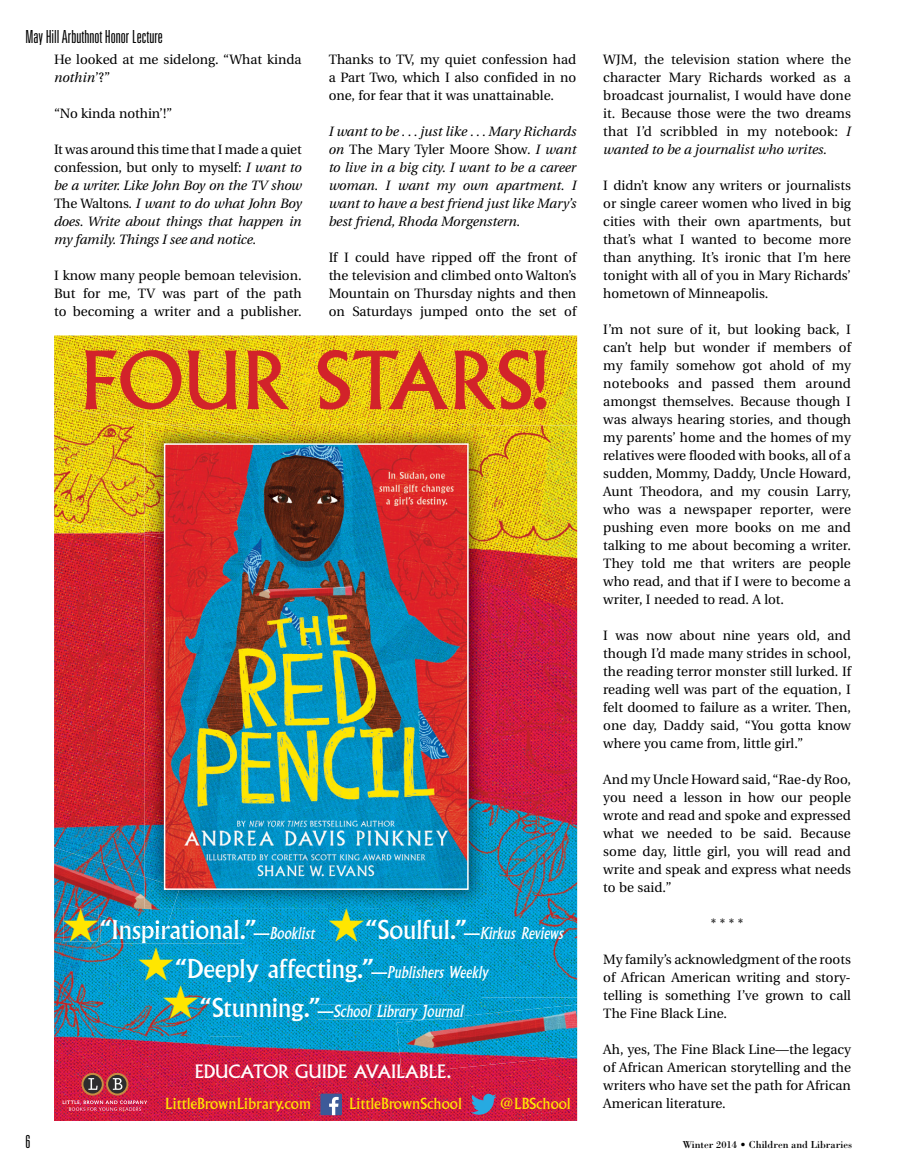
<style>
.page{position:relative;width:905px;height:1175px;background:#fff}
.page>*{position:absolute;margin:0;border:0;box-sizing:border-box;transform-origin:0 0}
.t1{font:78px "Albertus";color:#d2232a}
.t2{font:25.5px "Albertus";letter-spacing:-.015em;color:#fff}
.t3{font:300 ultra-condensed 18px "Univers";color:#000}
.t4{font:18px "Albertus";letter-spacing:-.01em;color:#fff}
.t5{font:italic 16.2px "Albertus";color:#fff}
.t6{font:15px "Albertus";color:#ffe600}
.t7{font:13.5px/18px "Utopia";color:#000;text-align:justify}
.t8{font:italic 13.5px/18px "Utopia";letter-spacing:-.01em;color:#000;text-align:justify}
.t9{font:10.5px "Bodoni";color:#000}
.s1{font-style:italic}
.s2{font-style:normal}
.s3{font-style:italic;font-size:16.2px}
.s4{font-style:normal;font-size:25.5px}
</style>
<div class="page">
<img style="left:54px;top:335px;width:523px;height:90px">
<img style="left:209px;top:909px;width:212px;height:211px">
<img style="left:421px;top:997px;width:156px;height:123px">
<img style="left:54px;top:1036px;width:155px;height:84px">
<img style="left:242px;top:920px;width:14px;height:23px">
<img style="left:318px;top:1004px;width:78px;height:15px">
<div style="left:320px;top:1093px;width:22px;height:22px;background:#3d5a98"></div>
<svg style="left:329px;top:1096px;width:9px;height:19px"></svg>
<img style="left:54px;top:534px;width:188px;height:502px">
<img style="left:54px;top:407px;width:111px;height:127px">
<img style="left:481px;top:425px;width:96px;height:572px">
<img style="left:380px;top:909px;width:101px;height:88px">
<img style="left:54px;top:847px;width:119px;height:73px">
<img style="left:115px;top:920px;width:54px;height:16px">
<img style="left:63px;top:1072px;width:84px;height:38px">
<img style="left:260px;top:424px;width:228px;height:19px">
<img style="left:242px;top:890px;width:138px;height:19px">
<img style="left:145px;top:424px;width:115px;height:110px">
<img style="left:145px;top:534px;width:19px;height:16px">
<img style="left:380px;top:425px;width:108px;height:484px">
<img style="left:145px;top:876px;width:35px;height:33px">
<img style="left:167px;top:446px;width:298px;height:441px">
<div style="left:164px;top:443px;width:304px;height:447px;border:2px solid #fff"></div>
<svg style="left:471px;top:1093px;width:25px;height:21px"></svg>
<img style="left:396px;top:1004px;width:181px;height:69px">
<img style="left:427px;top:1016px;width:37px;height:3px">
<svg style="left:63px;top:908px;width:35px;height:33px"></svg>
<svg style="left:329px;top:908px;width:35px;height:33px"></svg>
<svg style="left:139px;top:947px;width:59px;height:72px;background:#0c96c4"></svg>
<h3 class="t3" style="left:26px;top:27px;width:139px">May Hill Arbuthnot Honor Lecture</h3>
<p class="t7" style="left:54px;top:51px;width:249px">He looked at me sidelong. “What kinda <span class="s1">nothin</span>’?”</p>
<p class="t7" style="left:54px;top:105px;width:120px">“No kinda nothin’!”</p>
<p class="t8" style="left:54px;top:141px;width:249px"><span class="s2">It was around this time that I made a quiet confession, but only to myself:</span> I want to be a writer. Like John Boy on the TV show <span class="s2">The Waltons</span>. I want to do what John Boy does. Write about things that happen in my family. Things I see and notice.</p>
<p class="t7" style="left:54px;top:267px;width:249px">I know many people bemoan television.<br>But for me, TV was part of the path to becoming a writer and a publisher.</p>
<p class="t7" style="left:328px;top:51px;width:249px">Thanks to TV, my quiet confession had a Part Two, which I also confided in no one, for fear that it was unattainable.</p>
<p class="t8" style="left:328px;top:123px;width:249px">I want to be . . . just like . . . Mary Richards on <span class="s2">The Mary Tyler Moore Show</span>. I want to live in a big city. I want to be a career woman. I want my own apartment. I want to have a best friend just like Mary’s best friend, Rhoda Morgenstern.</p>
<p class="t7" style="left:328px;top:249px;width:249px">If I could have ripped off the front of the television and climbed onto Walton’s Mountain on Thursday nights and then on Saturdays jumped onto the set of</p>
<h1 class="t1" style="left:81px;top:335px;width:469px">FOUR STARS!</h1>
<h2 class="t2" style="left:101px;top:915px;width:215px">“Inspirational.”<span class="s3">—Booklist</span></h2>
<p class="t5" style="left:366px;top:924px;width:199px"><span class="s4">“Soulful.”</span>—Kirkus Reviews</p>
<h2 class="t2" style="left:176px;top:954px;width:314px">“Deeply affecting.”<span class="s3">—Publishers Weekly</span></h2>
<p class="t5" style="left:201px;top:1001px;width:264px"><span class="s4">“Stunning.”</span>—School Library Journal</p>
<h3 class="t4" style="left:195px;top:1061px;width:258px">EDUCATOR GUIDE AVAILABLE.</h3>
<p class="t7" style="left:603px;top:51px;width:249px">WJM, the television station where the character Mary Richards worked as a broadcast journalist, I would have done it. Because those were the two dreams that I’d scribbled in my notebook: <span class="s1">I wanted to be a journalist who writes.</span></p>
<p class="t7" style="left:603px;top:177px;width:249px">I didn’t know any writers or journalists or single career women who lived in big cities with their own apartments, but that’s what I wanted to become more than anything. It’s ironic that I’m here tonight with all of you in Mary Richards’ hometown of Minneapolis.</p>
<p class="t7" style="left:603px;top:321px;width:249px">I’m not sure of it, but looking back, I can’t help but wonder if members of my family somehow got ahold of my notebooks and passed them around amongst themselves. Because though I was always hearing stories, and though my parents’ home and the homes of my relatives were flooded with books, all of a sudden, Mommy, Daddy, Uncle Howard, Aunt Theodora, and my cousin Larry, who was a newspaper reporter, were pushing even more books on me and talking to me about becoming a writer.<br>They told me that writers are people who read, and that if I were to become a writer, I needed to read. A lot.</p>
<p class="t7" style="left:603px;top:627px;width:249px">I was now about nine years old, and though I’d made many strides in school, the reading terror monster still lurked. If reading well was part of the equation, I felt doomed to failure as a writer. Then, one day, Daddy said, “You gotta know where you came from, little girl.”</p>
<p class="t7" style="left:603px;top:771px;width:249px">And my Uncle Howard said, “Rae-dy Roo, you need a lesson in how our people wrote and read and spoke and expressed what we needed to be said. Because some day, little girl, you will read and write and speak and express what needs to be said.”</p>
<p class="t7" style="left:711px;top:915px;width:34px">* * * *</p>
<p class="t7" style="left:603px;top:951px;width:249px">My family’s acknowledgment of the roots of African American writing and story&shy;telling is something I’ve grown to call The Fine Black Line.</p>
<p class="t7" style="left:603px;top:1041px;width:249px">Ah, yes, The Fine Black Line—the legacy of African American storytelling and the writers who have set the path for African</p>
<p class="t6" style="left:499px;top:1094px;width:73px">@LBSchool</p>
<p class="t6" style="left:165px;top:1095px;width:147px">LittleBrownLibrary.com</p>
<p class="t6" style="left:349px;top:1095px;width:114px">LittleBrownSchool</p>
<p class="t7" style="left:603px;top:1095px;width:124px">American literature.</p>
<h3 class="t3" style="left:26px;top:1132px;width:6px">6</h3>
<p class="t9" style="left:682px;top:1138px;width:171px">Winter 2014 • Children and Libraries</p>
</div>
